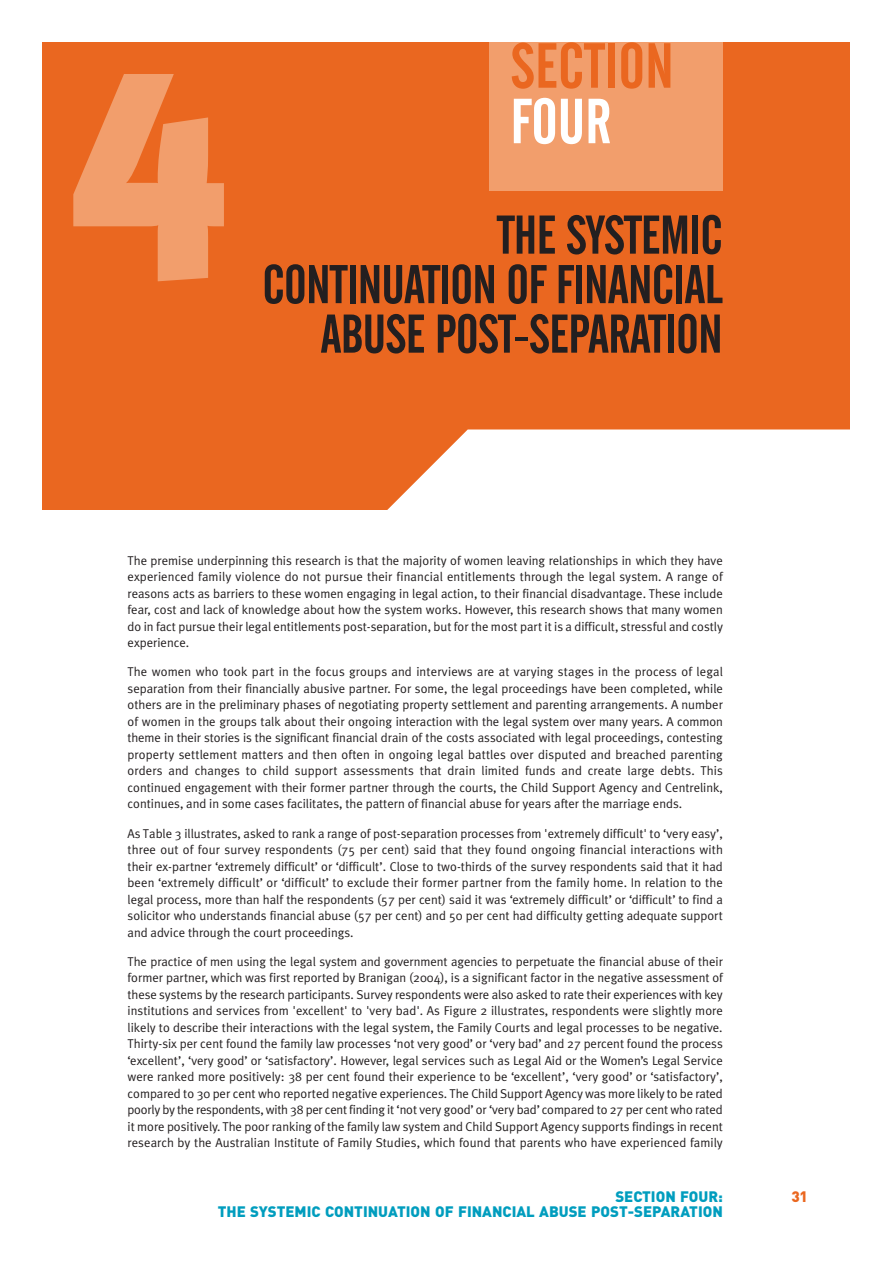
<style>
.page{position:relative;width:893px;height:1263px;background:#fff}
.page>*{position:absolute;margin:0;border:0;box-sizing:border-box;transform-origin:0 0}
.t1{font:63px "Alternate Gothic No 2 BT";color:#ea6720}
.t2{font:63px "Alternate Gothic No 2 BT";color:#fff}
.t3{font:54px/49.5px "Alternate Gothic No 2 BT";letter-spacing:-.015em;color:#231f20;text-align:right}
.t4{font:900 15px "DIN";color:#009dbe}
.t5{font:900 15px "DIN";color:#ea6720}
.t6{font:12.75px/16.5px "Meta Plus Normal";color:#231f20;text-align:justify}
</style>
<div class="page">
<div style="left:43px;top:43px;width:807px;height:467px;background:#ea6720"></div>
<svg style="left:387px;top:429px;width:463px;height:81px;background:#fdf1ea"></svg>
<div style="left:489px;top:43px;width:234px;height:148px;background:#f29e6c"></div>
<svg style="left:73px;top:74px;width:151px;height:207px"></svg>
<h1 class="t1" style="left:510px;top:43px;width:165px">SECTION</h1>
<h1 class="t2" style="left:510px;top:99px;width:103px">FOUR</h1>
<h2 class="t3" style="left:262px;top:215px;width:462px">THE SYSTEMIC<br>CONTINUATION OF FINANCIAL<br>ABUSE POST-SEPARATION</h2>
<p class="t6" style="left:128px;top:553px;width:597px">The premise underpinning this research is that the majority of women leaving relationships in which they have experienced family violence do not pursue their financial entitlements through the legal system. A range of reasons acts as barriers to these women engaging in legal action, to their financial disadvantage. These include fear, cost and lack of knowledge about how the system works. However, this research shows that many women do in fact pursue their legal entitlements post-separation, but for the most part it is a difficult, stressful and costly experience.</p>
<p class="t6" style="left:128px;top:665px;width:597px">The women who took part in the focus groups and interviews are at varying stages in the process of legal separation from their financially abusive partner. For some, the legal proceedings have been completed, while others are in the preliminary phases of negotiating property settlement and parenting arrangements. A number of women in the groups talk about their ongoing interaction with the legal system over many years. A common theme in their stories is the significant financial drain of the costs associated with legal proceedings, contesting property settlement matters and then often in ongoing legal battles over disputed and breached parenting orders and changes to child support assessments that drain limited funds and create large debts. This continued engagement with their former partner through the courts, the Child Support Agency and Centrelink, continues, and in some cases facilitates, the pattern of financial abuse for years after the marriage ends.</p>
<p class="t6" style="left:128px;top:826px;width:597px">As Table 3 illustrates, asked to rank a range of post-separation processes from 'extremely difficult' to ‘very easy’, three out of four survey respondents (75 per cent) said that they found ongoing financial interactions with their ex-partner ‘extremely difficult’ or ‘difficult’. Close to two-thirds of the survey respondents said that it had been ‘extremely difficult’ or ‘difficult’ to exclude their former partner from the family home. In relation to the legal process, more than half the respondents (57 per cent) said it was ‘extremely difficult’ or ‘difficult’ to find a solicitor who understands financial abuse (57 per cent) and 50 per cent had difficulty getting adequate support and advice through the court proceedings.</p>
<p class="t6" style="left:128px;top:954px;width:597px">The practice of men using the legal system and government agencies to perpetuate the financial abuse of their former partner, which was first reported by Branigan (2004), is a significant factor in the negative assessment of these systems by the research participants. Survey respondents were also asked to rate their experiences with key institutions and services from 'excellent' to 'very bad'. As Figure 2 illustrates, respondents were slightly more likely to describe their interactions with the legal system, the Family Courts and legal processes to be negative.<br>Thirty-six per cent found the family law processes ‘not very good’ or ‘very bad’ and 27 percent found the process ‘excellent’, ‘very good’ or ‘satisfactory’. However, legal services such as Legal Aid or the Women’s Legal Service were ranked more positively: 38 per cent found their experience to be ‘excellent’, ‘very good’ or ‘satisfactory’, compared to 30 per cent who reported negative experiences. The Child Support Agency was more likely to be rated poorly by the respondents, with 38 per cent finding it ‘not very good’ or ‘very bad’ compared to 27 per cent who rated it more positively. The poor ranking of the family law system and Child Support Agency supports findings in recent research by the Australian Institute of Family Studies, which found that parents who have experienced family</p>
<p class="t4" style="left:615px;top:1191px;width:109px">SECTION FOUR:</p>
<p class="t5" style="left:791px;top:1191px;width:18px">31</p>
<p class="t4" style="left:218px;top:1206px;width:507px">THE SYSTEMIC CONTINUATION OF FINANCIAL ABUSE POST-SEPARATION</p>
</div>
